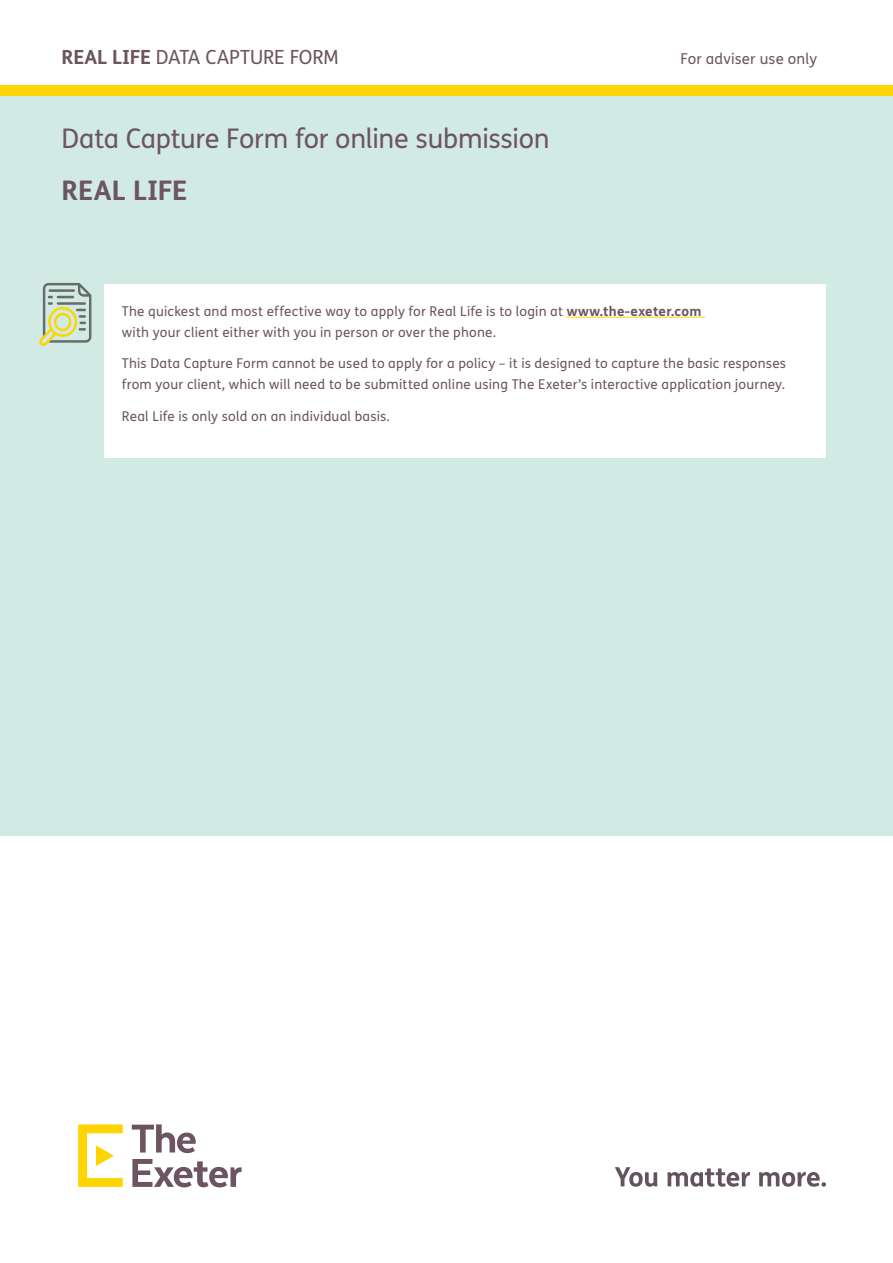
<style>
.page{position:relative;width:893px;height:1263px;background:#fff}
.page>*{position:absolute;margin:0;border:0;box-sizing:border-box;transform-origin:0 0}
.Cover_Subheading{font:27px "FS Me";letter-spacing:-.01em;color:#6c5560}
.Cover_Subheading-2{font:700 27px "FS Me";color:#6c5560}
.Cover_heading_grey{font:19.5px "FS Me";letter-spacing:-.005em;color:#6c5560}
.Body_Bold{font:15px "FS Me";letter-spacing:.01em;color:#6c5560}
.Body_Bold-2{font:13.5px/21px "FS Me";letter-spacing:.015em;color:#6c5560}
.s1{font-weight:700}
</style>
<div class="page">
<div style="left:0;top:91px;width:893px;height:745px;background:#d1eae3"></div>
<div style="left:105px;top:284px;width:721px;height:173px;background:#fff"></div>
<hr style="left:567px;top:317px;width:138px;height:1px;background:#fed503">
<svg style="left:39px;top:283px;width:52px;height:63px"></svg>
<div style="left:0;top:86px;width:893px;height:10px;background:#fed503"></div>
<svg style="left:132px;top:1124px;width:64px;height:29px"></svg>
<svg style="left:132px;top:1159px;width:110px;height:28px"></svg>
<svg style="left:78px;top:1124px;width:45px;height:63px"></svg>
<svg style="left:615px;top:1167px;width:42px;height:20px"></svg>
<svg style="left:667px;top:1168px;width:83px;height:19px"></svg>
<svg style="left:759px;top:1172px;width:67px;height:15px"></svg>
<p class="Cover_heading_grey" style="left:62px;top:44px;width:279px"><span class="s1">REAL LIFE</span> DATA CAPTURE FORM</p>
<p class="Body_Bold" style="left:680px;top:48px;width:138px">For adviser use only</p>
<p class="Cover_Subheading" style="left:62px;top:120px;width:490px">Data Capture Form for online submission</p>
<p class="Cover_Subheading-2" style="left:62px;top:170px;width:127px">REAL LIFE</p>
<p class="Body_Bold-2" style="left:122px;top:300px;width:581px">The quickest and most effective way to apply for Real Life is to login at <span class="s1">www.the-exeter.com </span>with your client either with you in person or over the phone.</p>
<p class="Body_Bold-2" style="left:122px;top:353px;width:666px">This Data Capture Form cannot be used to apply for a policy – it is designed to capture the basic responses from your client, which will need to be submitted online using The Exeter’s interactive application journey.</p>
<p class="Body_Bold-2" style="left:122px;top:405px;width:269px">Real Life is only sold on an individual basis.</p>
</div>
